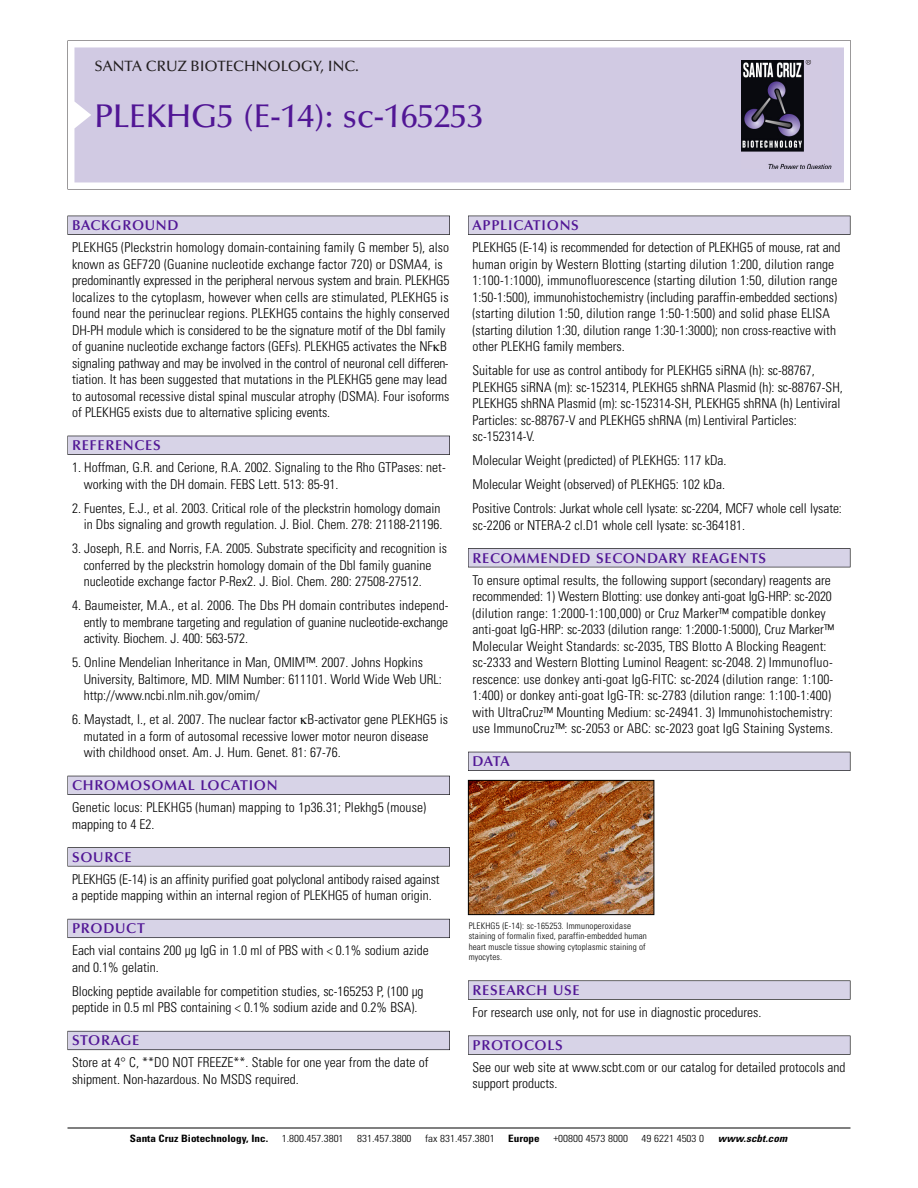
<style>
.page{position:relative;width:918px;height:1188px;background:#fff}
.page>*{position:absolute;margin:0;border:0;box-sizing:border-box;transform-origin:0 0}
.t1{font:500 33px "Optima";color:#511695}
.t2{font:500 15px "Optima";color:#231f20}
.t3{font:600 14.25px "Optima";letter-spacing:.05em;color:#511695}
.t4{font:300 condensed 13.5px/16.5px "Univers";color:#000}
.t5{font:300 condensed 10.2px "Univers";color:#000;scale:1.1 1}
.t6{font:700 condensed 10.2px "Univers";color:#000;scale:1.1 1}
.t7{font:italic 700 condensed 10.2px "Univers";letter-spacing:.005em;color:#000;scale:1.1 1}
.t8{font:300 condensed 9px/10.5px "Univers";letter-spacing:.015em;color:#000}
</style>
<div class="page">
<svg style="left:68px;top:40px;width:783px;height:149px"></svg>
<div style="left:74px;top:47px;width:770px;height:135px;background:#d1cae3"></div>
<img style="left:741px;top:60px;width:90px;height:108px">
<div style="left:68px;top:216px;width:382px;height:19px;background:#525155"></div>
<div style="left:68px;top:216px;width:381px;height:18px;background:#d7d3e7"></div>
<div style="left:68px;top:436px;width:382px;height:19px;background:#515055"></div>
<div style="left:68px;top:436px;width:381px;height:18px;background:#d7d3e7"></div>
<div style="left:68px;top:776px;width:382px;height:19px;background:#525158"></div>
<div style="left:68px;top:776px;width:381px;height:18px;background:#d7d3e7"></div>
<div style="left:68px;top:847px;width:382px;height:19px;background:#575759"></div>
<div style="left:68px;top:848px;width:381px;height:18px;background:#d7d3e7"></div>
<div style="left:68px;top:919px;width:382px;height:19px;background:#5b5a62"></div>
<div style="left:68px;top:919px;width:381px;height:18px;background:#d7d3e7"></div>
<div style="left:68px;top:1031px;width:382px;height:19px;background:#66646e"></div>
<div style="left:68px;top:1031px;width:381px;height:18px;background:#d7d3e7"></div>
<div style="left:468px;top:216px;width:382px;height:19px;background:#525155"></div>
<div style="left:468px;top:216px;width:382px;height:18px;background:#d7d3e7"></div>
<div style="left:468px;top:548px;width:382px;height:19px;background:#525155"></div>
<div style="left:468px;top:549px;width:382px;height:18px;background:#d7d3e7"></div>
<div style="left:468px;top:752px;width:382px;height:19px;background:#525158"></div>
<div style="left:468px;top:752px;width:382px;height:18px;background:#d7d3e7"></div>
<svg style="left:468px;top:980px;width:382px;height:20px"></svg>
<div style="left:468px;top:981px;width:382px;height:18px;background:#d7d3e7"></div>
<div style="left:468px;top:1036px;width:382px;height:19px;background:#575759"></div>
<div style="left:468px;top:1036px;width:382px;height:18px;background:#d7d3e7"></div>
<hr style="left:68px;top:1128px;width:782px;height:1px;background:#000">
<img style="left:470px;top:782px;width:182px;height:131px">
<div style="left:468px;top:780px;width:186px;height:135px;border:1px solid #000"></div>
<p class="t2" style="left:94px;top:61px;width:266px">SANTA CRUZ BIOTECHNOLOGY, INC.</p>
<h1 class="t1" style="left:94px;top:103px;width:391px">PLEKHG5 (E-14): sc-165253</h1>
<p class="t3" style="left:72px;top:219px;width:108px">BACKGROUND</p>
<p class="t4" style="left:72px;top:240px;width:379px">PLEKHG5 (Pleckstrin homology domain-containing family G member 5), also known as GEF720 (Guanine nucleotide exchange factor 720) or DSMA4, is predominantly expressed in the peripheral nervous system and brain. PLEKHG5 localizes to the cytoplasm, however when cells are stimulated, PLEKHG5 is found near the perinuclear regions. PLEKHG5 contains the highly conserved DH-PH module which is considered to be the signature motif of the Dbl family of guanine nucleotide exchange factors (GEFs). PLEKHG5 activates the NF B signaling pathway and may be involved in the control of neuronal cell differen&shy;tiation. It has been suggested that mutations in the PLEKHG5 gene may lead to autosomal recessive distal spinal muscular atrophy (DSMA). Four isoforms of PLEKHG5 exists due to alternative splicing events.</p>
<p class="t3" style="left:72px;top:440px;width:90px">REFERENCES</p>
<p class="t4" style="left:84px;top:460px;width:364px;text-indent:-12px">1. Hoffman, G.R. and Cerione, R.A. 2002. Signaling to the Rho GTPases: net&shy;working with the DH domain. FEBS Lett. 513: 85-91.</p>
<p class="t4" style="left:72px;top:501px;width:372px;text-align:right">2. Fuentes, E.J., et al. 2003. Critical role of the pleckstrin homology domain in Dbs signaling and growth regulation. J. Biol. Chem. 278: 21188-21196.</p>
<p class="t4" style="left:84px;top:541px;width:365px;text-indent:-12px">3. Joseph, R.E. and Norris, F.A. 2005. Substrate specificity and recognition is conferred by the pleckstrin homology domain of the Dbl family guanine nucleotide exchange factor P-Rex2. J. Biol. Chem. 280: 27508-27512.</p>
<p class="t4" style="left:84px;top:598px;width:366px;text-align:justify;text-indent:-12px">4. Baumeister, M.A., et al. 2006. The Dbs PH domain contributes independ&shy;ently to membrane targeting and regulation of guanine nucleotide-exchange activity. Biochem. J. 400: 563-572.</p>
<p class="t4" style="left:84px;top:655px;width:360px;text-indent:-12px">5. Online Mendelian Inheritance in Man, OMIM™. 2007. Johns Hopkins<br>University, Baltimore, MD. MIM Number: 611101. World Wide Web URL: http://www.ncbi.nlm.nih.gov/omim/</p>
<p class="t4" style="left:84px;top:712px;width:366px;text-indent:-12px">6. Maystadt, I., et al. 2007. The nuclear factor B-activator gene PLEKHG5 is mutated in a form of autosomal recessive lower motor neuron disease with childhood onset. Am. J. Hum. Genet. 81: 67-76.</p>
<p class="t3" style="left:72px;top:780px;width:207px">CHROMOSOMAL LOCATION</p>
<p class="t4" style="left:72px;top:800px;width:356px">Genetic locus: PLEKHG5 (human) mapping to 1p36.31; Plekhg5 (mouse) mapping to 4 E2.</p>
<p class="t3" style="left:72px;top:851px;width:61px">SOURCE</p>
<p class="t4" style="left:72px;top:872px;width:369px">PLEKHG5 (E-14) is an affinity purified goat polyclonal antibody raised against a peptide mapping within an internal region of PLEKHG5 of human origin.</p>
<p class="t3" style="left:72px;top:923px;width:74px">PRODUCT</p>
<p class="t4" style="left:72px;top:943px;width:358px">Each vial contains 200 µg IgG in 1.0 ml of PBS with &lt; 0.1% sodium azide and 0.1% gelatin.</p>
<p class="t4" style="left:72px;top:984px;width:353px">Blocking peptide available for competition studies, sc-165253 P, (100 µg peptide in 0.5 ml PBS containing &lt; 0.1% sodium azide and 0.2% BSA).</p>
<p class="t3" style="left:72px;top:1035px;width:69px">STORAGE</p>
<p class="t4" style="left:72px;top:1055px;width:358px">Store at 4° C, **DO NOT FREEZE**. Stable for one year from the date of shipment. Non-hazardous. No MSDS required.</p>
<p class="t3" style="left:473px;top:219px;width:108px">APPLICATIONS</p>
<p class="t4" style="left:473px;top:240px;width:369px">PLEKHG5 (E-14) is recommended for detection of PLEKHG5 of mouse, rat and human origin by Western Blotting (starting dilution 1:200, dilution range 1:100-1:1000), immunofluorescence (starting dilution 1:50, dilution range 1:50-1:500), immunohistochemistry (including paraffin-embedded sections) (starting dilution 1:50, dilution range 1:50-1:500) and solid phase ELISA (starting dilution 1:30, dilution range 1:30-1:3000); non cross-reactive with other PLEKHG family members.</p>
<p class="t4" style="left:473px;top:363px;width:372px">Suitable for use as control antibody for PLEKHG5 siRNA (h): sc-88767, PLEKHG5 siRNA (m): sc-152314, PLEKHG5 shRNA Plasmid (h): sc-88767-SH, PLEKHG5 shRNA Plasmid (m): sc-152314-SH, PLEKHG5 shRNA (h) Lentiviral Particles: sc-88767-V and PLEKHG5 shRNA (m) Lentiviral Particles: sc-152314-V.</p>
<p class="t4" style="left:473px;top:449px;width:371px;line-height:24px">Molecular Weight (predicted) of PLEKHG5: 117 kDa.<br>Molecular Weight (observed) of PLEKHG5: 102 kDa.<br>Positive Controls: Jurkat whole cell lysate: sc-2204, MCF7 whole cell lysate:</p>
<p class="t4" style="left:473px;top:518px;width:274px">sc-2206 or NTERA-2 cl.D1 whole cell lysate: sc-364181.</p>
<p class="t3" style="left:473px;top:552px;width:295px">RECOMMENDED SECONDARY REAGENTS</p>
<p class="t4" style="left:473px;top:573px;width:363px">To ensure optimal results, the following support (secondary) reagents are recommended: 1) Western Blotting: use donkey anti-goat IgG-HRP: sc-2020 (dilution range: 1:2000-1:100,000) or Cruz Marker™ compatible donkey anti-goat IgG-HRP: sc-2033 (dilution range: 1:2000-1:5000), Cruz Marker™ Molecular Weight Standards: sc-2035, TBS Blotto A Blocking Reagent: sc-2333 and Western Blotting Luminol Reagent: sc-2048. 2) Immunofluo&shy;rescence: use donkey anti-goat IgG-FITC: sc-2024 (dilution range: 1:100- 1:400) or donkey anti-goat IgG-TR: sc-2783 (dilution range: 1:100-1:400) with UltraCruz™ Mounting Medium: sc-24941. 3) Immunohistochemistry: use ImmunoCruz™: sc-2053 or ABC: sc-2023 goat IgG Staining Systems.</p>
<p class="t3" style="left:473px;top:756px;width:39px">DATA</p>
<p class="t8" style="left:469px;top:921px;width:180px">PLEKHG5 (E-14): sc-165253. Immunoperoxidase staining of formalin fixed, paraffin-embedded human heart muscle tissue showing cytoplasmic staining of myocytes.</p>
<p class="t3" style="left:473px;top:984px;width:109px">RESEARCH USE</p>
<p class="t4" style="left:473px;top:1005px;width:290px">For research use only, not for use in diagnostic procedures.</p>
<p class="t3" style="left:473px;top:1039px;width:92px">PROTOCOLS</p>
<p class="t4" style="left:473px;top:1060px;width:375px">See our web site at www.scbt.com or our catalog for detailed protocols and support products.</p>
<p class="t6" style="left:130px;top:1135px;width:127px">Santa Cruz Biotechnology, Inc.</p>
<p class="t5" style="left:282px;top:1135px;width:58px">1.800.457.3801</p>
<p class="t5" style="left:357px;top:1135px;width:51px">831.457.3800</p>
<p class="t5" style="left:425px;top:1135px;width:65px">fax 831.457.3801</p>
<p class="t6" style="left:508px;top:1135px;width:30px">Europe</p>
<p class="t5" style="left:553px;top:1135px;width:69px">+00800 4573 8000</p>
<p class="t5" style="left:642px;top:1135px;width:58px">49 6221 4503 0</p>
<p class="t7" style="left:718px;top:1135px;width:64px">www.scbt.com</p>
</div>
